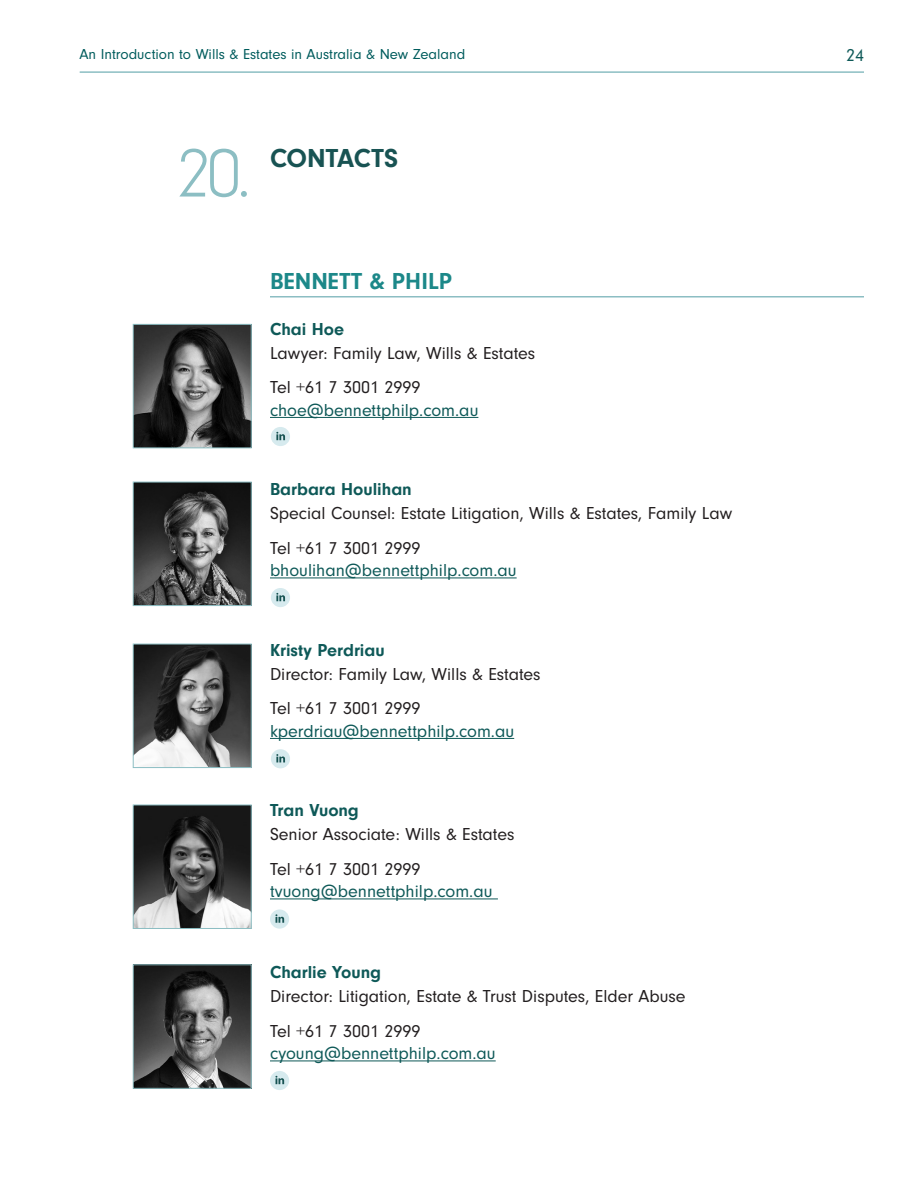
<style>
.page{position:relative;width:918px;height:1188px;background:#fff}
.page>*{position:absolute;margin:0;border:0;box-sizing:border-box;transform-origin:0 0}
.t1{font:300 72px "Neuzeit Gro";color:#8cbec3}
.t2{font:700 27px "Neuzeit Gro";color:#185353}
.t3{font:700 24px "Neuzeit Gro";color:#1c8889}
.t4{font:18px "Neuzeit Gro";color:#231f20}
.t5{font:18px "Neuzeit Gro";color:#0e5958}
.t6{font:700 18px "Neuzeit Gro";color:#0e5958}
.t7{font:15px "Neuzeit Gro";color:#005c5d}
</style>
<div class="page">
<hr style="left:80px;top:71px;width:784px;height:2px;background:#8cbec3">
<hr style="left:270px;top:417px;width:208px;height:1px;background:#0e5958">
<hr style="left:270px;top:577px;width:247px;height:1px;background:#0e5958">
<hr style="left:270px;top:738px;width:244px;height:1px;background:#0e5958">
<hr style="left:270px;top:898px;width:228px;height:1px;background:#0e5958">
<hr style="left:270px;top:1060px;width:226px;height:1px;background:#0e5958">
<img style="left:135px;top:966px;width:115px;height:121px">
<div style="left:133px;top:964px;width:119px;height:125px;border:1px solid #8cbec3"></div>
<img style="left:135px;top:807px;width:115px;height:120px">
<div style="left:133px;top:805px;width:119px;height:124px;border:1px solid #8cbec3"></div>
<img style="left:135px;top:484px;width:115px;height:120px">
<div style="left:133px;top:482px;width:119px;height:124px;border:1px solid #8cbec3"></div>
<img style="left:135px;top:646px;width:115px;height:120px">
<div style="left:133px;top:644px;width:119px;height:124px;border:1px solid #8cbec3"></div>
<img style="left:135px;top:326px;width:115px;height:120px">
<div style="left:133px;top:324px;width:119px;height:124px;border:1px solid #8cbec3"></div>
<hr style="left:270px;top:296px;width:594px;height:2px;background:#8cbec3">
<div style="left:271px;top:427px;width:19px;height:19px;background:#d6eaee;border-radius:50%"></div>
<svg style="left:276px;top:432px;width:9px;height:8px"></svg>
<div style="left:271px;top:588px;width:19px;height:19px;background:#d6eaee;border-radius:50%"></div>
<svg style="left:276px;top:593px;width:9px;height:8px"></svg>
<div style="left:271px;top:749px;width:19px;height:19px;background:#d6eaee;border-radius:50%"></div>
<svg style="left:276px;top:754px;width:9px;height:8px"></svg>
<div style="left:270px;top:909px;width:19px;height:20px;background:#d6eaee;border-radius:50%"></div>
<svg style="left:275px;top:914px;width:9px;height:9px"></svg>
<div style="left:270px;top:1071px;width:19px;height:19px;background:#d6eaee;border-radius:50%"></div>
<svg style="left:275px;top:1076px;width:9px;height:8px"></svg>
<p class="t7" style="left:80px;top:46px;width:388px">An Introduction to Wills &amp; Estates in Australia &amp; New Zealand</p>
<p class="t5" style="left:846px;top:45px;width:19px">24</p>
<p class="t1" style="left:176px;top:135px;width:77px">20.</p>
<p class="t2" style="left:270px;top:143px;width:130px">CONTACTS</p>
<p class="t3" style="left:270px;top:268px;width:184px">BENNETT &amp; PHILP</p>
<p class="t6" style="left:270px;top:319px;width:76px">Chai Hoe</p>
<p class="t4" style="left:270px;top:343px;width:267px">Lawyer: Family Law, Wills &amp; Estates</p>
<p class="t4" style="left:270px;top:378px;width:152px">Tel +61 7 3001 2999</p>
<p class="t5" style="left:270px;top:400px;width:210px">choe@bennettphilp.com.au</p>
<p class="t6" style="left:270px;top:479px;width:143px">Barbara Houlihan</p>
<p class="t4" style="left:270px;top:504px;width:464px">Special Counsel: Estate Litigation, Wills &amp; Estates, Family Law</p>
<p class="t4" style="left:270px;top:538px;width:152px">Tel +61 7 3001 2999</p>
<p class="t5" style="left:270px;top:561px;width:248px">bhoulihan@bennettphilp.com.au</p>
<p class="t6" style="left:270px;top:640px;width:116px">Kristy Perdriau</p>
<p class="t4" style="left:270px;top:664px;width:272px">Director: Family Law, Wills &amp; Estates</p>
<p class="t4" style="left:270px;top:699px;width:152px">Tel +61 7 3001 2999</p>
<p class="t5" style="left:270px;top:721px;width:246px">kperdriau@bennettphilp.com.au</p>
<p class="t6" style="left:270px;top:800px;width:90px">Tran Vuong</p>
<p class="t4" style="left:270px;top:825px;width:246px">Senior Associate: Wills &amp; Estates</p>
<p class="t4" style="left:270px;top:859px;width:152px">Tel +61 7 3001 2999</p>
<p class="t5" style="left:270px;top:882px;width:224px">tvuong@bennettphilp.com.au</p>
<p class="t6" style="left:270px;top:962px;width:113px">Charlie Young</p>
<p class="t4" style="left:270px;top:987px;width:417px">Director: Litigation, Estate &amp; Trust Disputes, Elder Abuse</p>
<p class="t4" style="left:270px;top:1021px;width:152px">Tel +61 7 3001 2999</p>
<p class="t5" style="left:270px;top:1044px;width:227px">cyoung@bennettphilp.com.au</p>
</div>
